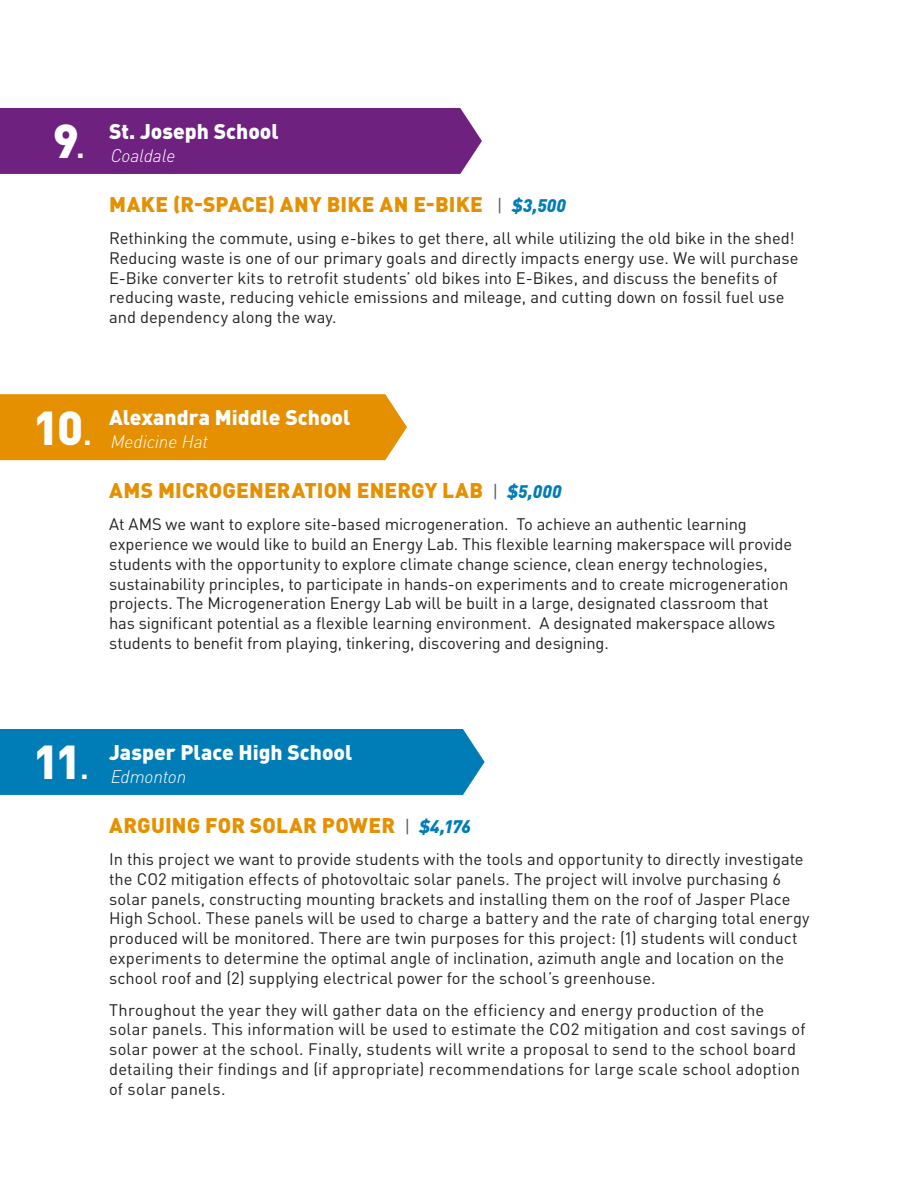
<style>
.page{position:relative;width:918px;height:1188px;background:#fff}
.page>*{position:absolute;margin:0;border:0;box-sizing:border-box;transform-origin:0 0}
.t1{font:900 46.95px "DIN Pro";color:#fff}
.t2{font:900 21px "DIN Pro";letter-spacing:.01em;color:#e59001}
.t3{font:900 21px "DIN Pro";color:#fff}
.t4{font:italic 300 18px "DIN Pro";letter-spacing:-.005em;color:#fff}
.t5{font:16.5px/19.8px "DIN Pro";color:#231f20}
.s1{font-weight:400}
.s2{font-weight:400;font-size:18px;color:#595c5f}
.s3{font-style:italic;font-size:18px;color:#007cb7}
</style>
<div class="page">
<div style="left:0;top:108px;width:482px;height:66px;background:#6f2180"></div>
<div style="left:0;top:394px;width:407px;height:66px;background:#e59001"></div>
<div style="left:0;top:729px;width:485px;height:66px;background:#007cb7"></div>
<p class="t1" style="left:53px;top:101px;width:36px">9<span class="s1">.</span></p>
<p class="t3" style="left:109px;top:113px;width:171px">St. Joseph School</p>
<p class="t4" style="left:111px;top:141px;width:66px">Coaldale</p>
<p class="t2" style="left:109px;top:187px;width:458px">MAKE (R-SPACE) ANY BIKE AN E-BIKE <span class="s2">|</span> <span class="s3">$3,500</span></p>
<p class="t5" style="left:109px;top:227px;width:691px">Rethinking the commute, using e-bikes to get there, all while utilizing the old bike in the shed!<br>Reducing waste is one of our primary goals and directly impacts energy use. We will purchase E-Bike converter kits to retrofit students’ old bikes into E-Bikes, and discuss the benefits of reducing waste, reducing vehicle emissions and mileage, and cutting down on fossil fuel use and dependency along the way.</p>
<p class="t1" style="left:33px;top:387px;width:62px">10<span class="s1">.</span></p>
<p class="t3" style="left:109px;top:399px;width:243px">Alexandra Middle School</p>
<p class="t4" style="left:111px;top:427px;width:99px">Medicine Hat</p>
<p class="t2" style="left:109px;top:473px;width:454px">AMS MICROGENERATION ENERGY LAB <span class="s2">|</span> <span class="s3">$5,000</span></p>
<p class="t5" style="left:109px;top:513px;width:684px">At AMS we want to explore site-based microgeneration. To achieve an authentic learning experience we would like to build an Energy Lab. This flexible learning makerspace will provide students with the opportunity to explore climate change science, clean energy technologies, sustainability principles, to participate in hands-on experiments and to create microgeneration projects. The Microgeneration Energy Lab will be built in a large, designated classroom that has significant potential as a flexible learning environment. A designated makerspace allows students to benefit from playing, tinkering, discovering and designing.</p>
<p class="t1" style="left:33px;top:722px;width:59px">11<span class="s1">.</span></p>
<p class="t3" style="left:109px;top:734px;width:245px">Jasper Place High School</p>
<p class="t4" style="left:111px;top:762px;width:77px">Edmonton</p>
<p class="t2" style="left:109px;top:808px;width:363px">ARGUING FOR SOLAR POWER <span class="s2">|</span> <span class="s3">$4,176</span></p>
<p class="t5" style="left:109px;top:848px;width:702px">In this project we want to provide students with the tools and opportunity to directly investigate the CO2 mitigation effects of photovoltaic solar panels. The project will involve purchasing 6 solar panels, constructing mounting brackets and installing them on the roof of Jasper Place High School. These panels will be used to charge a battery and the rate of charging total energy produced will be monitored. There are twin purposes for this project: (1) students will conduct experiments to determine the optimal angle of inclination, azimuth angle and location on the school roof and (2) supplying electrical power for the school’s greenhouse.</p>
<p class="t5" style="left:109px;top:998px;width:698px">Throughout the year they will gather data on the efficiency and energy production of the solar panels. This information will be used to estimate the CO2 mitigation and cost savings of solar power at the school. Finally, students will write a proposal to send to the school board detailing their findings and (if appropriate) recommendations for large scale school adoption of solar panels.</p>
</div>
